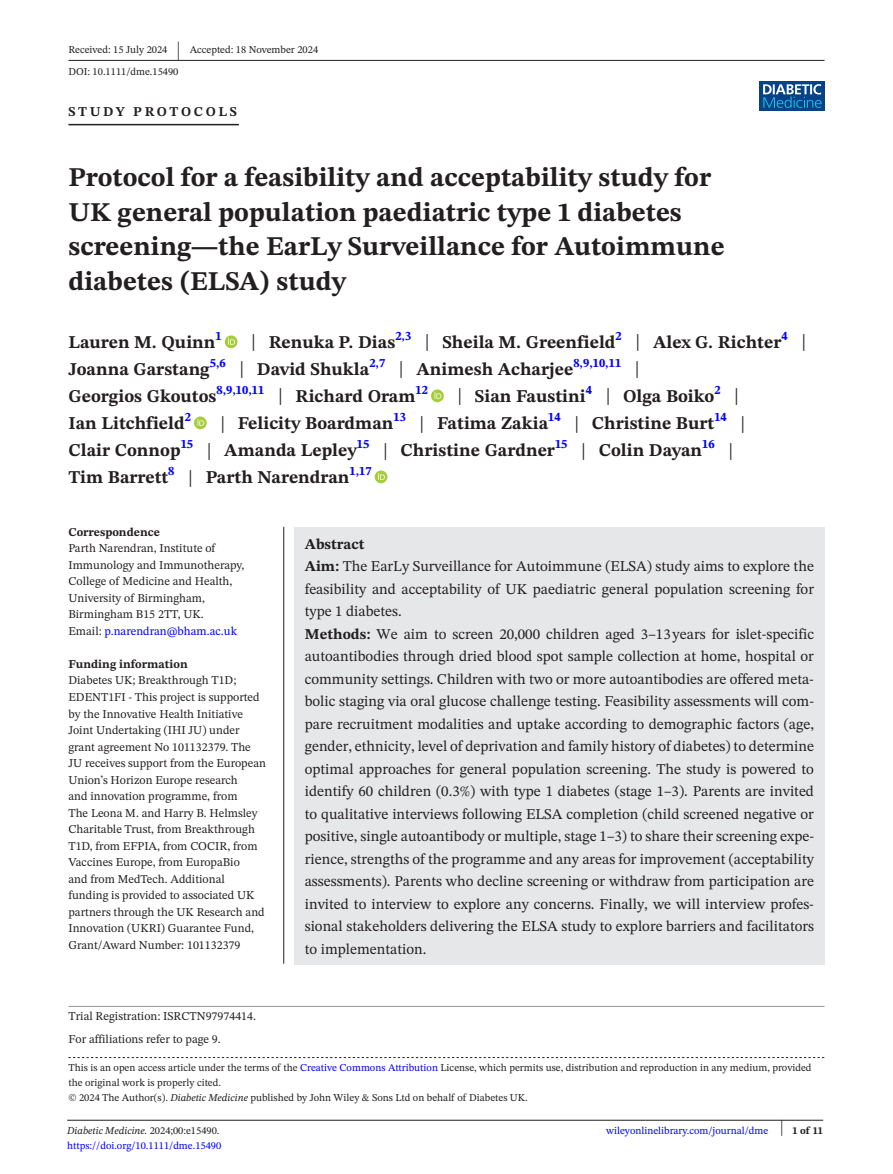
<style>
.page{position:relative;width:893px;height:1174px;background:#fff}
.page>*{position:absolute;margin:0;border:0;box-sizing:border-box;transform-origin:0 0}
.t1{font:700 27px/34.5px "STIX Two Text";color:#231f20}
.t2{font:25.65px "STIX Two Text";color:#231f20;scale:.49 1}
.t3{font:700 18px/27px "STIX Two Text";color:#231f20}
.t4{font:15px/22.5px "STIX Two Text";color:#231f20}
.t5{font:700 13.5px "STIX Two Text";letter-spacing:.195em;color:#231f20}
.t6{font:700 12.6px "STIX Two Text";color:#00f}
.t7{font:12px/16.5px "STIX Two Text";color:#231f20}
.t8{font:700 12px "STIX Two Text";color:#231f20}
.t9{font:10.5px/15px "STIX Two Text";color:#231f20}
.t10{font:10.5px "STIX Two Text";color:#00f}
.t11{font:italic 10.5px "STIX Two Text";color:#231f20}
.t12{font:700 10.5px "STIX Two Text";color:#231f20}
.s1{font-weight:400;font-size:23.4px}
.s2{font-weight:400;font-size:23.4px;color:#231f20}
.s3{color:#00f}
.s4{font-weight:700}
.s5{font-style:italic}
.s6{font-style:normal}
.s7{font-weight:400;font-size:22.2px}
</style>
<div class="page">
<hr style="left:67px;top:1119px;width:756px;height:1px;background:#231f20">
<div style="left:759px;top:81px;width:65px;height:30px;background:#054286"></div>
<svg style="left:763px;top:84px;width:59px;height:24px"></svg>
<hr style="left:68px;top:60px;width:756px;height:1px;background:#231f20">
<hr style="left:68px;top:124px;width:171px;height:1px;background:#231f20">
<svg style="left:225px;top:335px;width:13px;height:13px"></svg>
<svg style="left:228px;top:338px;width:7px;height:7px"></svg>
<svg style="left:431px;top:389px;width:13px;height:13px"></svg>
<svg style="left:434px;top:392px;width:7px;height:7px"></svg>
<svg style="left:194px;top:416px;width:13px;height:13px"></svg>
<svg style="left:197px;top:419px;width:7px;height:7px"></svg>
<div style="left:375px;top:470px;width:12px;height:13px;background:#a5cd39;border-radius:50%"></div>
<svg style="left:378px;top:473px;width:7px;height:7px"></svg>
<div style="left:294px;top:527px;width:530px;height:437px;background:#e6e7e9"></div>
<hr style="left:283px;top:527px;width:1px;height:436px;background:#231f20">
<svg style="left:68px;top:1057px;width:756px;height:1px"></svg>
<hr style="left:68px;top:1006px;width:756px;height:1px;background:#939598">
<p class="t9" style="left:68px;top:42px;width:101px">Received: 15 July 2024</p>
<h2 class="t2" style="left:177px;top:32px;width:8px">|</h2>
<p class="t9" style="left:190px;top:42px;width:130px">Accepted: 18 November 2024</p>
<p class="t9" style="left:68px;top:64px;width:112px">DOI: 10.1111/dme.15490</p>
<p class="t5" style="left:68px;top:101px;width:170px">STUDY PROTOCOLS</p>
<h1 class="t1" style="left:68px;top:161px;width:658px">Protocol for a feasibility and acceptability study for UK general population paediatric type 1 diabetes screening—the EarLy Surveillance for Autoimmune diabetes (ELSA) study</h1>
<p class="t3" style="left:68px;top:329px;width:155px">Lauren M. Quinn<sup>1</sup></p>
<p class="t3" style="left:68px;top:329px;width:739px;text-indent:183px"><span class="s1">|</span> Renuka P. Dias<sup>2,3</sup> <span class="s1">|</span> Sheila M. Greenfield<sup>2</sup> <span class="s1">|</span> Alex G. Richter<sup>4</sup> <span class="s1">|<br></span>Joanna Garstang<sup>5,6</sup> <span class="s1">|</span> David Shukla<sup>2,7</sup> <span class="s1">|</span> Animesh Acharjee<sup>8,9,10,11</sup> <span class="s1">|<br></span>Georgios Gkoutos<sup>8,9,10,11</sup> <span class="s1">|</span> Richard Oram<sup>12</sup></p>
<p class="t3" style="left:457px;top:383px;width:283px"><span class="s1">|</span> Sian Faustini<sup>4</sup> <span class="s1">|</span> Olga Boiko<sup>2</sup> <span class="s1">|</span></p>
<p class="t3" style="left:68px;top:410px;width:124px">Ian Litchfield<sup>2</sup></p>
<p class="t3" style="left:220px;top:410px;width:495px"><span class="s1">|</span> Felicity Boardman<sup>13</sup> <span class="s1">|</span> Fatima Zakia<sup>14</sup> <span class="s1">|</span> Christine Burt</p>
<p class="t6" style="left:714px;top:408px;width:32px">14 <span class="s2">|</span></p>
<p class="t3" style="left:68px;top:437px;width:635px">Clair Connop<sup>15</sup> <span class="s1">|</span> Amanda Lepley<sup>15</sup> <span class="s1">|</span> Christine Gardner<sup>15</sup> <span class="s1">|</span> Colin Dayan</p>
<p class="t6" style="left:702px;top:435px;width:32px">16 <span class="s2">|</span></p>
<p class="t3" style="left:68px;top:464px;width:283px">Tim Barrett<sup>8</sup> <span class="s1">|</span> Parth Narendran</p>
<p class="t6" style="left:349px;top:462px;width:24px">1,17</p>
<p class="t8" style="left:68px;top:523px;width:93px">Correspondence</p>
<p class="t7" style="left:68px;top:540px;width:177px">Parth Narendran, Institute of<br>Immunology and Immunotherapy,<br>College of Medicine and Health,<br>University of Birmingham,<br>Birmingham B15 2TT, UK.<br>Email: <span class="s3">p.narendran@bham.ac.uk</span></p>
<p class="t8" style="left:68px;top:655px;width:121px">Funding information</p>
<p class="t7" style="left:68px;top:672px;width:199px">Diabetes UK; Breakthrough T1D; EDENT1FI - This project is supported by the Innovative Health Initiative Joint Undertaking (IHI JU) under grant agreement No 101132379. The JU receives support from the European Union’s Horizon Europe research<br>and innovation programme, from<br>The Leona M. and Harry B. Helmsley Charitable Trust, from Breakthrough T1D, from EFPIA, from COCIR, from Vaccines Europe, from EuropaBio<br>and from MedTech. Additional funding is provided to associated UK partners through the UK Research and Innovation (UKRI) Guarantee Fund, Grant/Award Number: 101132379</p>
<p class="t7" style="left:68px;top:1005px;width:189px;line-height:22.5px">Trial Registration: ISRCTN97974414.<br>For affiliations refer to page 9.</p>
<p class="t4" style="left:305px;top:532px;width:511px"><span class="s4">Abstract<br>Aim:</span> The EarLy Surveillance for Autoimmune (ELSA) study aims to explore the feasibility and acceptability of UK paediatric general population screening for type 1 diabetes.<br><span class="s4">Methods:</span> We aim to screen 20,000 children aged 3–13 years for islet-specific autoantibodies through dried blood spot sample collection at home, hospital or community settings. Children with two or more autoantibodies are offered meta&shy;bolic staging via oral glucose challenge testing. Feasibility assessments will com&shy;pare recruitment modalities and uptake according to demographic factors (age, gender, ethnicity, level of deprivation and family history of diabetes) to determine optimal approaches for general population screening. The study is powered to identify 60 children (0.3%) with type 1 diabetes (stage 1–3). Parents are invited to qualitative interviews following ELSA completion (child screened negative or positive, single autoantibody or multiple, stage 1–3) to share their screening expe&shy;rience, strengths of the programme and any areas for improvement (acceptability assessments). Parents who decline screening or withdraw from participation are invited to interview to explore any concerns. Finally, we will interview profes&shy;sional stakeholders delivering the ELSA study to explore barriers and facilitators to implementation.</p>
<p class="t9" style="left:68px;top:1060px;width:745px">This is an open access article under the terms of the <span class="s3">Creative Commons Attribution</span> License, which permits use, distribution and reproduction in any medium, provided the original work is properly cited.<br>© 2024 The Author(s). <span class="s5">Diabetic Medicine</span> published by John Wiley &amp; Sons Ltd on behalf of Diabetes UK.</p>
<p class="t11" style="left:67px;top:1123px;width:154px">Diabetic Medicine. <span class="s6">2024;00:e15490.</span></p>
<p class="t12" style="left:780px;top:1123px;width:45px"><span class="s7">|</span> 1 of 11</p>
<p class="t10" style="left:67px;top:1138px;width:156px">https://doi.org/10.1111/dme.15490</p>
<p class="t10" style="left:606px;top:1123px;width:164px">wileyonlinelibrary.com/journal/dme</p>
</div>
